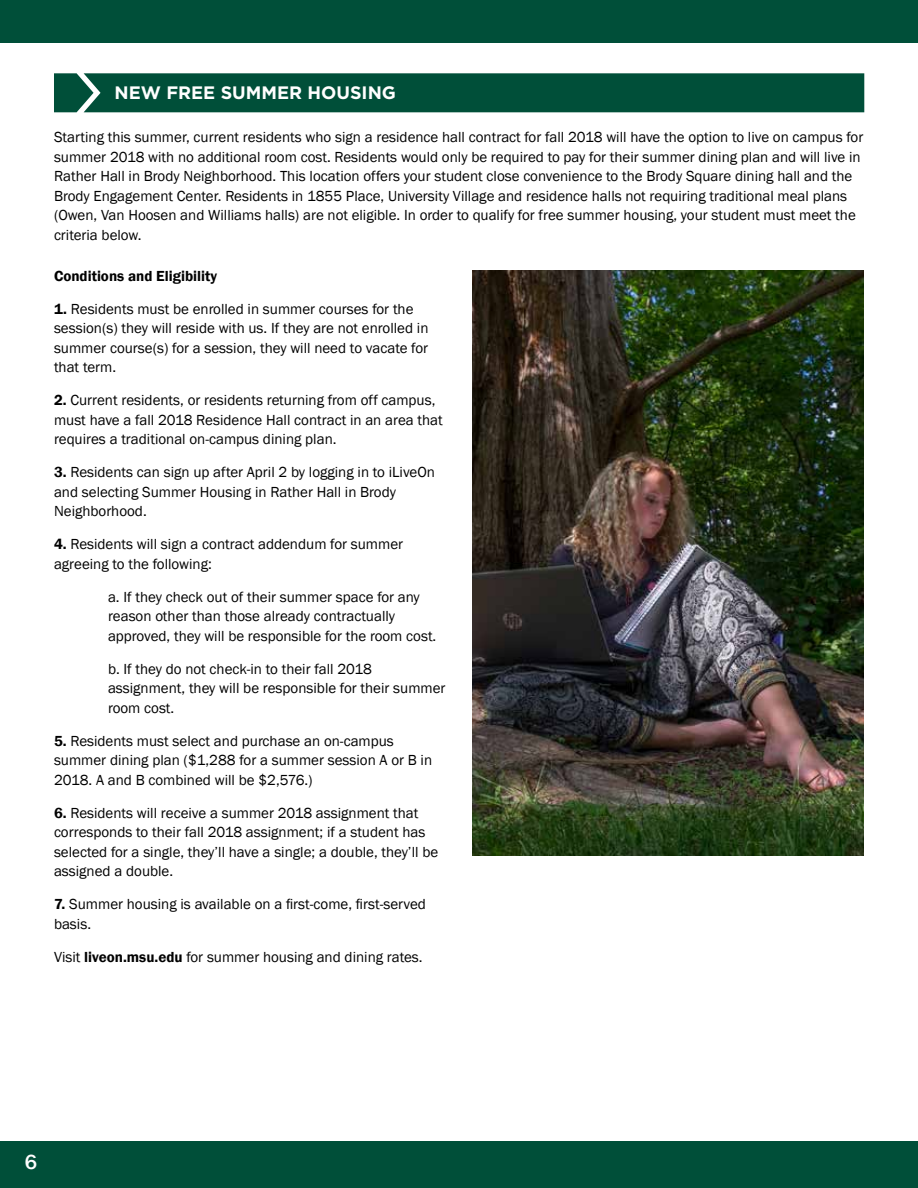
<style>
.page{position:relative;width:918px;height:1188px;background:#fff}
.page>*{position:absolute;margin:0;border:0;box-sizing:border-box;transform-origin:0 0}
.t1{font:500 21px "Franklin Gothic";color:#fff}
.t2{font:700 18px "Gotham";color:#fff}
.t3{font:15px/19.5px "Franklin Gothic";color:#000}
.t4{font:600 15px "Franklin Gothic";color:#000}
.s1{font-weight:600}
</style>
<div class="page">
<div style="left:0;top:0;width:918px;height:43px;background:#004f39"></div>
<div style="left:0;top:1142px;width:918px;height:46px;background:#004f39"></div>
<div style="left:54px;top:73px;width:810px;height:39px;background:#004f39"></div>
<img style="left:472px;top:270px;width:392px;height:585px">
<p class="t2" style="left:114px;top:80px;width:283px">NEW FREE SUMMER HOUSING</p>
<p class="t3" style="left:54px;top:128px;width:811px">Starting this summer, current residents who sign a residence hall contract for fall 2018 will have the option to live on campus for summer 2018 with no additional room cost. Residents would only be required to pay for their summer dining plan and will live in Rather Hall in Brody Neighborhood. This location offers your student close convenience to the Brody Square dining hall and the Brody Engagement Center. Residents in 1855 Place, University Village and residence halls not requiring traditional meal plans (Owen, Van Hoosen and Williams halls) are not eligible. In order to qualify for free summer housing, your student must meet the criteria below.</p>
<p class="t4" style="left:54px;top:266px;width:165px">Conditions and Eligibility</p>
<p class="t3" style="left:54px;top:299px;width:376px"><span class="s1">1.</span> Residents must be enrolled in summer courses for the session(s) they will reside with us. If they are not enrolled in summer course(s) for a session, they will need to vacate for that term.</p>
<p class="t3" style="left:54px;top:391px;width:390px"><span class="s1">2.</span> Current residents, or residents returning from off campus, must have a fall 2018 Residence Hall contract in an area that requires a traditional on-campus dining plan.</p>
<p class="t3" style="left:54px;top:463px;width:383px"><span class="s1">3.</span> Residents can sign up after April 2 by logging in to iLiveOn and selecting Summer Housing in Rather Hall in Brody<br>Neighborhood.</p>
<p class="t3" style="left:54px;top:535px;width:351px"><span class="s1">4.</span> Residents will sign a contract addendum for summer agreeing to the following:</p>
<p class="t3" style="left:108px;top:587px;width:330px">a. If they check out of their summer space for any reason other than those already contractually approved, they will be responsible for the room cost.</p>
<p class="t3" style="left:108px;top:659px;width:339px">b. If they do not check-in to their fall 2018 assignment, they will be responsible for their summer room cost.</p>
<p class="t3" style="left:54px;top:731px;width:380px"><span class="s1">5.</span> Residents must select and purchase an on-campus summer dining plan ($1,288 for a summer session A or B in<br>2018. A and B combined will be $2,576.)</p>
<p class="t3" style="left:54px;top:803px;width:386px"><span class="s1">6.</span> Residents will receive a summer 2018 assignment that corresponds to their fall 2018 assignment; if a student has selected for a single, they’ll have a single; a double, they’ll be assigned a double.</p>
<p class="t3" style="left:54px;top:895px;width:374px"><span class="s1">7.</span> Summer housing is available on a first-come, first-served basis.</p>
<p class="t3" style="left:54px;top:947px;width:370px">Visit <span class="s1">liveon.msu.edu</span> for summer housing and dining rates.</p>
<h1 class="t1" style="left:25px;top:1149px;width:14px">6</h1>
</div>
